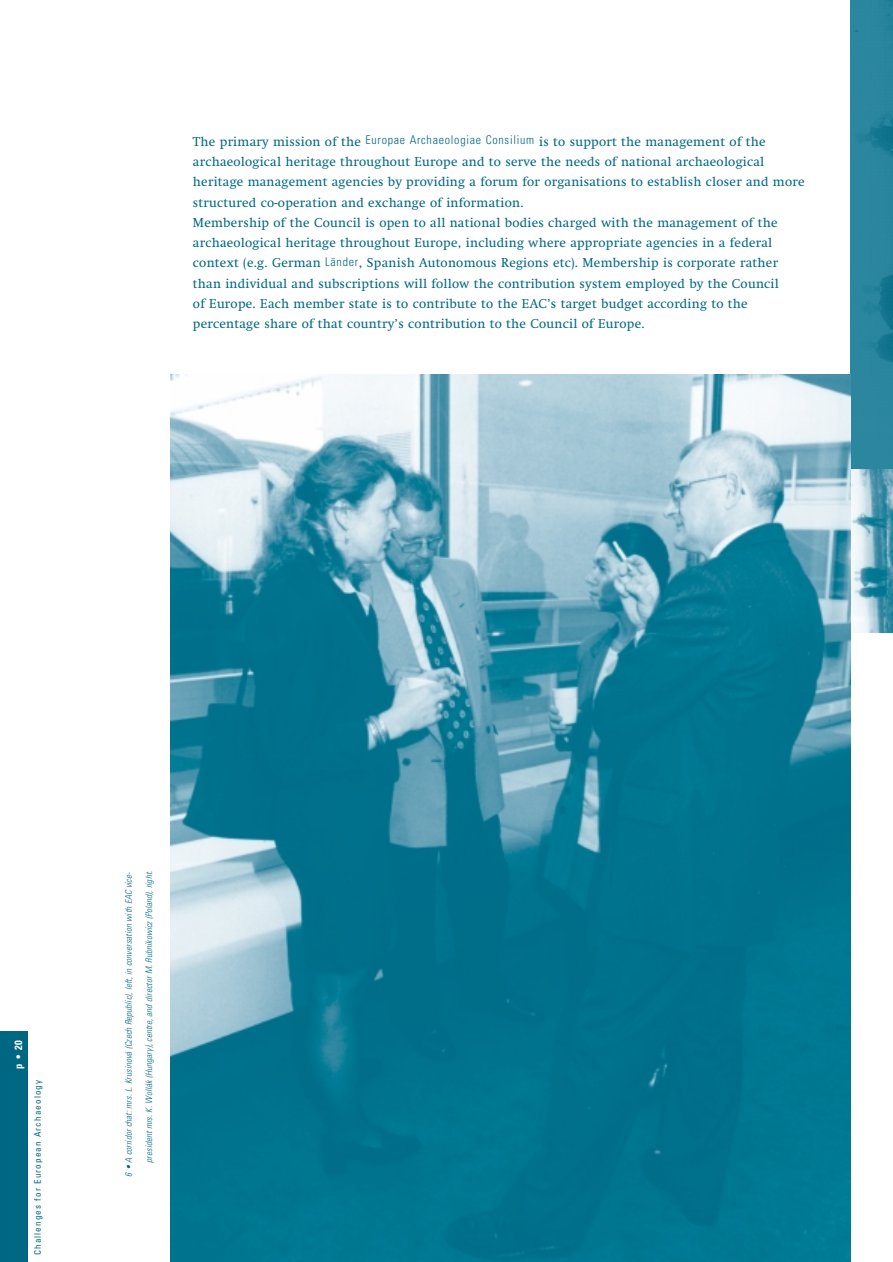
<style>
.page{position:relative;width:893px;height:1262px;background:#fff}
.page>*{position:absolute;margin:0;border:0;box-sizing:border-box;transform-origin:0 0}
.t1{font:12.75px/20.2px "Swift";letter-spacing:.02em;color:#006783}
.t2{font:700 condensed 10.5px "Univers";color:#fff}
.t3{font:italic 300 condensed 9px "Univers";letter-spacing:.01em;color:#006783}
.t4{font:condensed 9px "Univers";letter-spacing:.125em;color:#006783}
.s1{font-family:"Univers";font-weight:300;font-stretch:condensed;font-size:12px}
</style>
<div class="page">
<div style="left:0;top:1031px;width:28px;height:230px;background:#006783"></div>
<img style="left:850px;top:0;width:42px;height:470px">
<svg style="left:850px;top:470px;width:42px;height:162px;background:#86b9c8"></svg>
<img style="left:170px;top:374px;width:680px;height:887px">
<p class="t1" style="left:193px;top:133px;width:613px">The primary mission of the <span class="s1">Europae Archaeologiae Consilium</span> is to support the management of the archaeological heritage throughout Europe and to serve the needs of national archaeological heritage management agencies by providing a forum for organisations to establish closer and more structured co-operation and exchange of information.<br>Membership of the Council is open to all national bodies charged with the management of the archaeological heritage throughout Europe, including where appropriate agencies in a federal context (e.g. German <span class="s1">Länder</span>, Spanish Autonomous Regions etc). Membership is corporate rather than individual and subscriptions will follow the contribution system employed by the Council<br>of Europe. Each member state is to contribute to the EAC’s target budget according to the percentage share of that country’s contribution to the Council of Europe.</p>
<p class="t2" style="left:15px;top:1068px;width:30px;rotate:-90deg">p • 20</p>
<p class="t4" style="left:34px;top:1255px;width:177px;rotate:-90deg">Challenges for European Archaeology</p>
<p class="t3" style="left:125px;top:1176px;width:306px;rotate:-90deg">6 • A corridor chat: mrs. L. Krusinová (Czech Republic), left, in conversation with EAC vice-</p>
<p class="t3" style="left:146px;top:1162px;width:293px;rotate:-90deg">president mrs. K. Wollák (Hungary), centre, and director M. Rubnikowicz (Poland), right.</p>
</div>
